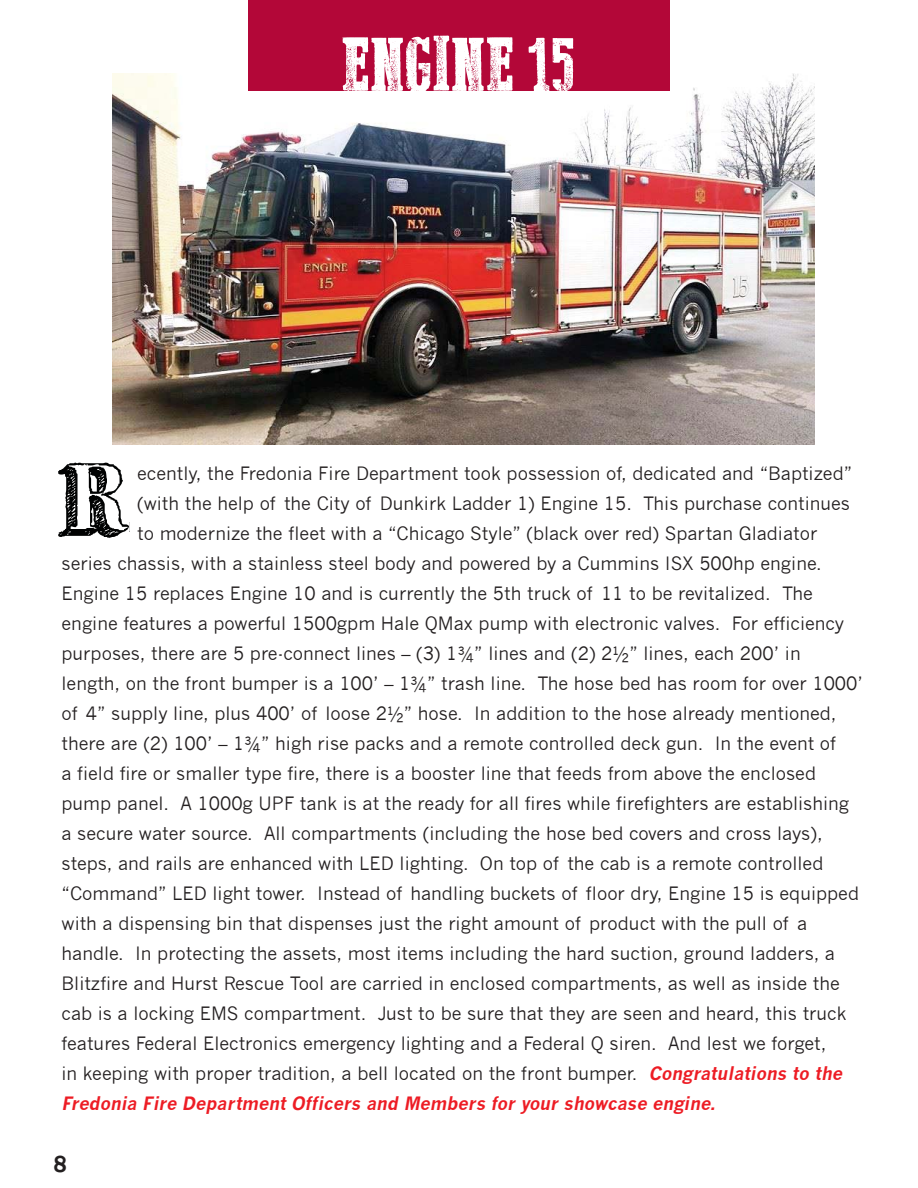
<style>
.page{position:relative;width:918px;height:1188px;background:#fff}
.page>*{position:absolute;margin:0;border:0;box-sizing:border-box;transform-origin:0 0}
.t1{font:95.1px "Grutch Shaded";color:#010202}
.t2{font:27px "Berlin Sans FB";color:#231f20}
.t3{font:20.85px/25.2px "Grutch Shaded";color:#010202}
.t4{font:18px "News Gothic";color:#231f20}
.t5{font:italic 700 18px "News Gothic";color:#ed1c24}
.s1{font-weight:700;font-style:italic;color:#ed1c24}
</style>
<div class="page">
<img style="left:113px;top:73px;width:702px;height:372px">
<div style="left:248px;top:0;width:422px;height:91px;background:#b30738"></div>
<svg style="left:343px;top:36px;width:230px;height:57px"></svg>
<h1 class="t1" style="left:58px;top:441px;width:72px">R</h1>
<p class="t4" style="left:137px;top:462px;width:717px">ecently, the Fredonia Fire Department took possession of, dedicated and “Baptized”</p>
<p class="t4" style="left:137px;top:492px;width:714px">(with the help of the City of Dunkirk Ladder 1) Engine 15. This purchase continues</p>
<p class="t4" style="left:137px;top:522px;width:682px">to modernize the fleet with a “Chicago Style” (black over red) Spartan Gladiator</p>
<p class="t4" style="left:62px;top:552px;width:762px">series chassis, with a stainless steel body and powered by a Cummins ISX 500hp engine.</p>
<p class="t4" style="left:62px;top:582px;width:753px">Engine 15 replaces Engine 10 and is currently the 5th truck of 11 to be revitalized. The</p>
<p class="t4" style="left:62px;top:612px;width:784px">engine features a powerful 1500gpm Hale QMax pump with electronic valves. For efficiency</p>
<p class="t4" style="left:62px;top:642px;width:741px">purposes, there are 5 pre-connect lines – (3) 1¾” lines and (2) 2½” lines, each 200’ in</p>
<p class="t4" style="left:62px;top:672px;width:803px">length, on the front bumper is a 100’ – 1¾” trash line. The hose bed has room for over 1000’</p>
<p class="t4" style="left:62px;top:702px;width:776px">of 4” supply line, plus 400’ of loose 2½” hose. In addition to the hose already mentioned,</p>
<p class="t4" style="left:62px;top:732px;width:776px">there are (2) 100’ – 1¾” high rise packs and a remote controlled deck gun. In the event of</p>
<p class="t4" style="left:62px;top:762px;width:756px">a field fire or smaller type fire, there is a booster line that feeds from above the enclosed</p>
<p class="t4" style="left:62px;top:792px;width:789px">pump panel. A 1000g UPF tank is at the ready for all fires while firefighters are establishing</p>
<p class="t4" style="left:62px;top:822px;width:763px">a secure water source. All compartments (including the hose bed covers and cross lays),</p>
<p class="t4" style="left:62px;top:852px;width:763px">steps, and rails are enhanced with LED lighting. On top of the cab is a remote controlled</p>
<p class="t4" style="left:62px;top:882px;width:799px">“Command” LED light tower. Instead of handling buckets of floor dry, Engine 15 is equipped</p>
<p class="t4" style="left:62px;top:912px;width:747px">with a dispensing bin that dispenses just the right amount of product with the pull of a</p>
<p class="t4" style="left:62px;top:942px;width:775px">handle. In protecting the assets, most items including the hard suction, ground ladders, a</p>
<p class="t4" style="left:62px;top:972px;width:780px">Blitzfire and Hurst Rescue Tool are carried in enclosed compartments, as well as inside the</p>
<p class="t4" style="left:62px;top:1002px;width:787px">cab is a locking EMS compartment. Just to be sure that they are seen and heard, this truck</p>
<p class="t4" style="left:62px;top:1032px;width:766px">features Federal Electronics emergency lighting and a Federal Q siren. And lest we forget,</p>
<p class="t4" style="left:62px;top:1062px;width:786px">in keeping with proper tradition, a bell located on the front bumper. <span class="s1">Congratulations to the</span></p>
<p class="t5" style="left:62px;top:1092px;width:659px">Fredonia Fire Department Officers and Members for your showcase engine.</p>
<p class="t3" style="left:129px;top:463px;width:14px">e d</p>
<p class="t3" style="left:129px;top:513px;width:17px">D</p>
<h2 class="t2" style="left:54px;top:1148px;width:14px">8</h2>
</div>
